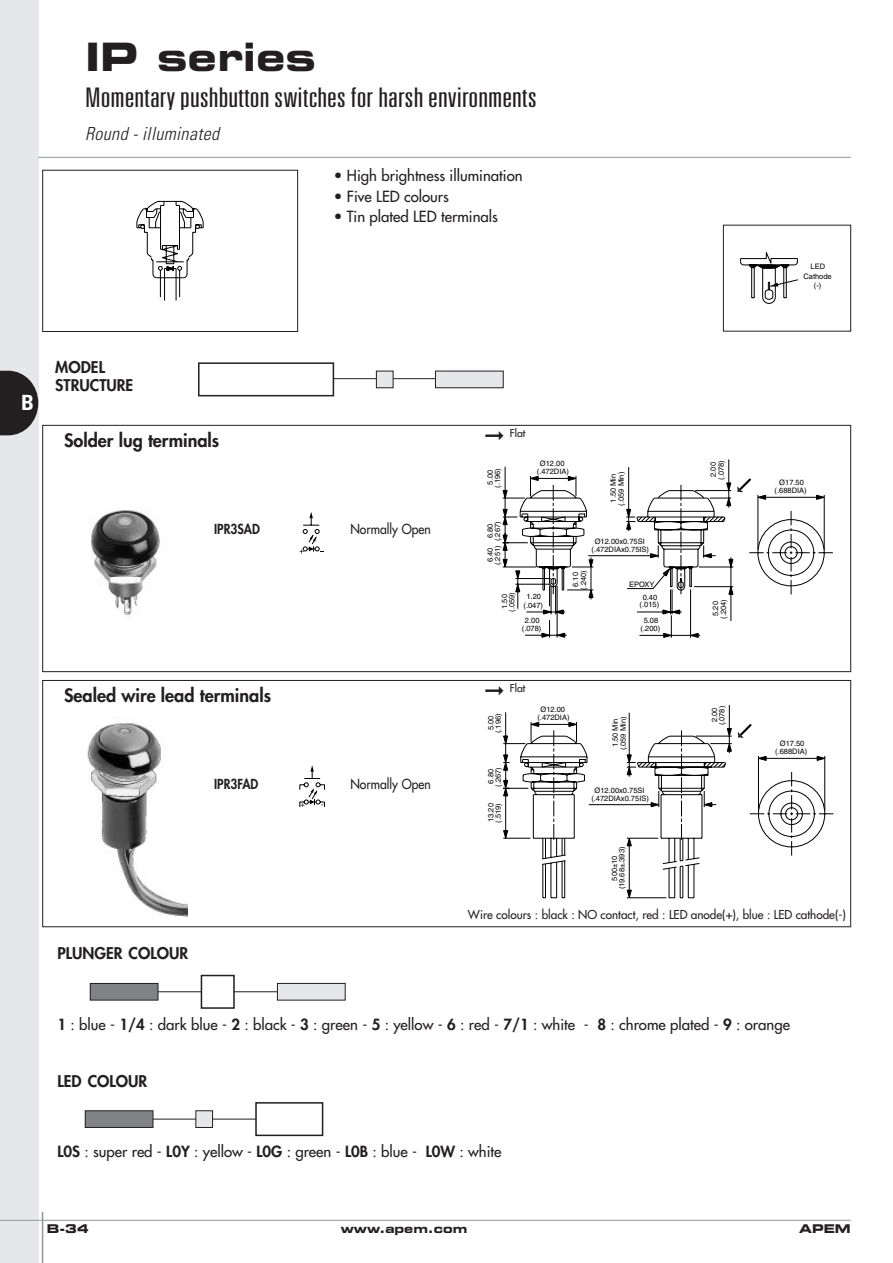
<style>
.page{position:relative;width:893px;height:1263px;background:#fff}
.page>*{position:absolute;margin:0;border:0;box-sizing:border-box;transform-origin:0 0}
.t1{font:700 expanded 39px "Square 721 BT";color:#231f20}
.t2{font:300 ultra-condensed 27px "Univers";color:#231f20;scale:1.3 1}
.t3{font:700 condensed 21px "Univers";color:#fff}
.t4{font:800 18px "Futura";color:#231f20}
.t5{font:italic 300 condensed 18px "Univers";letter-spacing:.02em;color:#231f20}
.t6{font:800 15.75px/18px "Futura";color:#231f20}
.t7{font:15px "Futura";color:#231f20}
.t8{font:13.5px "Futura";color:#231f20;scale:.9 1}
.t9{font:800 13.5px "Futura";color:#231f20;scale:.9 1}
.t10{font:12px "Futura";color:#231f20}
.t11{font:700 expanded 12px "Square 721 BT";color:#231f20}
.t12{font:10.5px "Futura";color:#231f20}
.t13{font:7.5px/7.9px "Helvetica";color:#000;text-align:center}
.s1{font-weight:800}
</style>
<div class="page">
<div style="left:0;top:0;width:38px;height:1263px;background:#e6e7e9"></div>
<hr style="left:0;top:1220px;width:850px;height:1px;background:#939598">
<hr style="left:42px;top:1212px;width:1px;height:51px;background:#939598">
<hr style="left:38px;top:157px;width:812px;height:1px;background:#939598">
<svg style="left:0;top:371px;width:38px;height:64px;background:#413e3f"></svg>
<hr style="left:287px;top:378px;width:186px;height:1px;background:#231f20">
<div style="left:199px;top:363px;width:134px;height:33px;background:#fff"></div>
<div style="left:198px;top:362px;width:136px;height:34px;border:2px solid #231f20"></div>
<div style="left:376px;top:371px;width:17px;height:17px;background:#e6e7e9"></div>
<div style="left:376px;top:371px;width:17px;height:17px;border:1px solid #231f20"></div>
<div style="left:435px;top:371px;width:68px;height:17px;background:#e6e7e9"></div>
<div style="left:435px;top:371px;width:68px;height:17px;border:1px solid #231f20"></div>
<div style="left:43px;top:425px;width:807px;height:247px;border:1px solid #231f20"></div>
<img style="left:91px;top:510px;width:69px;height:105px">
<svg style="left:502px;top:459px;width:331px;height:179px"></svg>
<svg style="left:299px;top:512px;width:25px;height:42px"></svg>
<div style="left:43px;top:680px;width:807px;height:247px;border:1px solid #231f20"></div>
<img style="left:87px;top:722px;width:100px;height:195px">
<svg style="left:503px;top:705px;width:331px;height:194px"></svg>
<svg style="left:299px;top:765px;width:26px;height:42px"></svg>
<hr style="left:156px;top:992px;width:166px;height:1px;background:#231f20">
<div style="left:90px;top:983px;width:68px;height:17px;background:#808285"></div>
<div style="left:90px;top:983px;width:68px;height:17px;border:1px solid #231f20"></div>
<div style="left:201px;top:976px;width:33px;height:32px;background:#fff"></div>
<div style="left:201px;top:975px;width:34px;height:34px;border:2px solid #231f20"></div>
<div style="left:277px;top:983px;width:68px;height:17px;background:#e6e7e9"></div>
<div style="left:277px;top:983px;width:68px;height:17px;border:1px solid #231f20"></div>
<hr style="left:145px;top:1119px;width:136px;height:1px;background:#231f20">
<div style="left:85px;top:1111px;width:68px;height:16px;background:#808285"></div>
<div style="left:85px;top:1111px;width:68px;height:17px;border:1px solid #231f20"></div>
<div style="left:256px;top:1103px;width:66px;height:32px;background:#fff"></div>
<div style="left:255px;top:1102px;width:68px;height:34px;border:2px solid #231f20"></div>
<div style="left:196px;top:1111px;width:16px;height:16px;background:#e6e7e9"></div>
<div style="left:196px;top:1111px;width:17px;height:17px;border:1px solid #231f20"></div>
<svg style="left:136px;top:201px;width:68px;height:100px"></svg>
<div style="left:43px;top:170px;width:255px;height:162px;border:1px solid #231f20"></div>
<svg style="left:740px;top:252px;width:58px;height:52px"></svg>
<h1 class="t1" style="left:85px;top:43px;width:232px">IP series</h1>
<h2 class="t2" style="left:85px;top:87px;width:349px">Momentary pushbutton switches for harsh environments</h2>
<h3 class="t5" style="left:85px;top:127px;width:136px">Round - illuminated</h3>
<h3 class="t7" style="left:334px;top:168px;width:190px">• High brightness illumination</h3>
<h3 class="t7" style="left:334px;top:189px;width:116px">• Five LED colours</h3>
<h3 class="t7" style="left:334px;top:209px;width:165px">• Tin plated LED terminals</h3>
<p class="t13" style="left:810px;top:263px;width:16px">LED</p>
<p class="t13" style="left:803px;top:273px;width:30px;line-height:9px">Cathode (-)</p>
<h3 class="t3" style="left:21px;top:395px;width:14px">B</h3>
<h3 class="t6" style="left:55px;top:360px;width:79px">MODEL<br>STRUCTURE</h3>
<h3 class="t4" style="left:64px;top:431px;width:157px">Solder lug terminals</h3>
<h3 class="t9" style="left:214px;top:523px;width:52px">IPR3SAD</h3>
<h3 class="t8" style="left:350px;top:522px;width:91px">Normally Open</h3>
<h3 class="t4" style="left:64px;top:687px;width:208px">Sealed wire lead terminals</h3>
<h3 class="t9" style="left:214px;top:778px;width:51px">IPR3FAD</h3>
<h3 class="t8" style="left:350px;top:778px;width:91px">Normally Open</h3>
<p class="t13" style="left:300px;top:801px;width:6px">+</p>
<p class="t13" style="left:321px;top:801px;width:4px">-</p>
<h3 class="t6" style="left:57px;top:945px;width:132px">PLUNGER COLOUR</h3>
<h3 class="t12" style="left:485px;top:428px;width:42px">➞ Flat</h3>
<p class="t13" style="left:537px;top:460px;width:34px">Ø12.00 (.472DIA)</p>
<p class="t13" style="left:494px;top:488px;width:21px;rotate:-90deg">(.196)</p>
<p class="t13" style="left:718px;top:480px;width:21px;rotate:-90deg">(.078)</p>
<p class="t13" style="left:710px;top:477px;width:16px;rotate:-90deg">2.00</p>
<p class="t13" style="left:487px;top:485px;width:16px;rotate:-90deg">5.00</p>
<p class="t13" style="left:618px;top:506px;width:35px;rotate:-90deg">(.059 Min)</p>
<p class="t13" style="left:610px;top:503px;width:30px;rotate:-90deg">1.50 Min</p>
<p class="t13" style="left:494px;top:541px;width:21px;rotate:-90deg">(.267)</p>
<p class="t13" style="left:494px;top:565px;width:21px;rotate:-90deg">(.251)</p>
<p class="t13" style="left:487px;top:538px;width:16px;rotate:-90deg">6.80</p>
<p class="t13" style="left:487px;top:562px;width:16px;rotate:-90deg">6.40</p>
<p class="t13" style="left:594px;top:538px;width:52px">Ø12.00x0.75SI</p>
<p class="t13" style="left:591px;top:546px;width:59px">(.472DIAx0.75IS)</p>
<p class="t13" style="left:572px;top:590px;width:21px;rotate:-90deg">6.10 (.240)</p>
<p class="t13" style="left:642px;top:578px;width:16px;line-height:12.9px;text-align:left;text-indent:-14px">EPOXY<br>0.40</p>
<p class="t13" style="left:508px;top:612px;width:21px;rotate:-90deg">(.059)</p>
<p class="t13" style="left:720px;top:619px;width:21px;rotate:-90deg">(.204)</p>
<p class="t13" style="left:526px;top:594px;width:16px">1.20</p>
<p class="t13" style="left:501px;top:609px;width:16px;rotate:-90deg">1.50</p>
<p class="t13" style="left:523px;top:602px;width:21px">(.047)</p>
<p class="t13" style="left:639px;top:602px;width:21px">(.015)</p>
<p class="t13" style="left:712px;top:616px;width:16px;rotate:-90deg">5.20</p>
<p class="t13" style="left:525px;top:617px;width:16px">2.00</p>
<p class="t13" style="left:643px;top:617px;width:16px">5.08</p>
<p class="t13" style="left:522px;top:625px;width:21px">(.078)</p>
<p class="t13" style="left:640px;top:625px;width:21px">(.200)</p>
<h3 class="t12" style="left:485px;top:683px;width:42px">➞ Flat</h3>
<p class="t13" style="left:537px;top:706px;width:34px">Ø12.00 (.472DIA)</p>
<p class="t13" style="left:495px;top:733px;width:21px;rotate:-90deg">(.196)</p>
<p class="t13" style="left:487px;top:730px;width:16px;rotate:-90deg">5.00</p>
<p class="t13" style="left:620px;top:750px;width:35px;rotate:-90deg">(.059 Min)</p>
<p class="t13" style="left:612px;top:747px;width:30px;rotate:-90deg">1.50 Min</p>
<p class="t13" style="left:495px;top:787px;width:21px;rotate:-90deg">(.267)</p>
<p class="t13" style="left:487px;top:784px;width:16px;rotate:-90deg">6.80</p>
<p class="t13" style="left:488px;top:823px;width:21px;line-height:7.2px;text-align:left;rotate:-90deg">13.20 (.519)</p>
<p class="t13" style="left:594px;top:787px;width:52px">Ø12.00x0.75SI</p>
<p class="t13" style="left:591px;top:795px;width:59px">(.472DIAx0.75IS)</p>
<p class="t13" style="left:618px;top:889px;width:44px;rotate:-90deg">(19.68±.393)</p>
<p class="t13" style="left:611px;top:881px;width:27px;rotate:-90deg">500±10</p>
<p class="t13" style="left:711px;top:725px;width:21px;line-height:7.2px;rotate:-90deg">2.00 (.078)</p>
<p class="t13" style="left:774px;top:479px;width:34px">Ø17.50 (.688DIA)</p>
<p class="t13" style="left:779px;top:740px;width:26px">Ø17.50</p>
<p class="t13" style="left:775px;top:748px;width:34px">(.688DIA)</p>
<h3 class="t10" style="left:468px;top:909px;width:379px">Wire colours : black : NO contact, red : LED anode(+), blue : LED cathode(-)</h3>
<h3 class="t7" style="left:57px;top:1017px;width:734px"><span class="s1">1</span> : blue - <span class="s1">1/4</span> : dark blue - <span class="s1">2</span> : black - <span class="s1">3</span> : green - <span class="s1">5</span> : yellow - <span class="s1">6</span> : red - <span class="s1">7/1</span> : white - <span class="s1">8</span> : chrome plated - <span class="s1">9</span> : orange</h3>
<h3 class="t6" style="left:57px;top:1073px;width:91px">LED COLOUR</h3>
<h3 class="t7" style="left:57px;top:1144px;width:445px"><span class="s1">L0S</span> : super red - <span class="s1">L0Y</span> : yellow - <span class="s1">L0G</span> : green - <span class="s1">L0B</span> : blue - <span class="s1">L0W</span> : white</h3>
<h3 class="t11" style="left:47px;top:1225px;width:43px">B-34</h3>
<h3 class="t11" style="left:341px;top:1225px;width:128px">www.apem.com</h3>
<h3 class="t11" style="left:799px;top:1225px;width:53px">APEM</h3>
</div>
